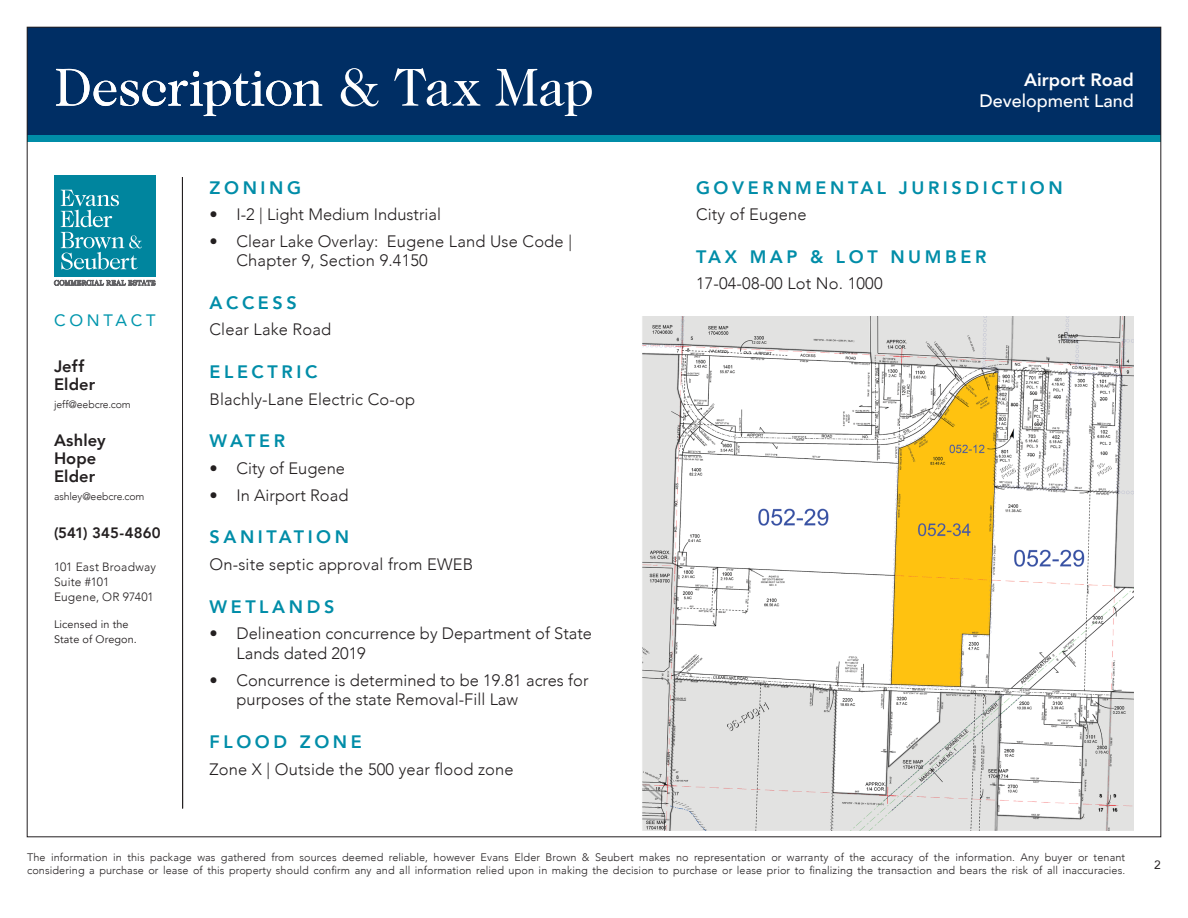
<style>
.page{position:relative;width:1188px;height:918px;background:#fff}
.page>*{position:absolute;margin:0;border:0;box-sizing:border-box;transform-origin:0 0}
.t1{font:54px "Caslon 224 Std";letter-spacing:-.02em;color:#fff}
.Subhead{font:800 18px "Avenir";letter-spacing:.2em;color:#008da8}
.t2{font:500 18px "Avenir";color:#fff}
.t3{font:800 18px "Avenir";color:#fff}
.Text_Regular{font:300 16.5px/19.8px "Avenir";color:#231f20}
.t4{font:800 16.5px/18px "Avenir";letter-spacing:.01em;color:#231f20}
.Subhead-2{font:300 16.5px "Avenir";letter-spacing:.01em;color:#231f20}
.t5{font:16.5px "Avenir";letter-spacing:.23em;color:#0096ad}
.t6{font:800 15px "Avenir";color:#231f20}
.t7{font:300 12px/15px "Avenir";letter-spacing:.015em;color:#231f20}
.t8{font:12px "Avenir";color:#231f20}
.t9{font:300 10.8px/12.8px "Avenir";letter-spacing:.01em;color:#231f20}
.t10{font:10.8px/15px "Avenir";letter-spacing:.01em;color:#231f20}
.t11{font:300 10.5px "Avenir";letter-spacing:-.01em;color:#231f20}
</style>
<div class="page">
<div style="left:27px;top:27px;width:1134px;height:108px;background:#002e64"></div>
<div style="left:27px;top:135px;width:1134px;height:7px;background:#008da8"></div>
<div style="left:54px;top:176px;width:101px;height:101px;background:#00859e"></div>
<svg style="left:61px;top:190px;width:81px;height:80px"></svg>
<svg style="left:54px;top:280px;width:101px;height:6px"></svg>
<hr style="left:182px;top:177px;width:1px;height:631px;background:#231f20">
<img style="left:642px;top:316px;width:492px;height:515px">
<p class="t1" style="left:54px;top:56px;width:541px">Description &amp; Tax Map</p>
<p class="t5" style="left:54px;top:307px;width:103px">CONTACT</p>
<p class="t4" style="left:54px;top:357px;width:43px">Jeff<br>Elder</p>
<p class="t11" style="left:54px;top:398px;width:78px">jeff@eebcre.com</p>
<p class="t4" style="left:54px;top:431px;width:53px">Ashley<br>Hope<br>Elder</p>
<p class="t11" style="left:54px;top:490px;width:92px">ashley@eebcre.com</p>
<p class="t6" style="left:54px;top:522px;width:108px">(541) 345-4860</p>
<p class="t7" style="left:54px;top:560px;width:103px">101 East Broadway<br>Suite #101<br>Eugene, OR 97401</p>
<p class="t10" style="left:54px;top:617px;width:84px">Licensed in the<br>State of Oregon.</p>
<p class="Subhead" style="left:210px;top:173px;width:93px">ZONING</p>
<p class="Text_Regular" style="left:210px;top:204px;width:233px">• I-2 | Light Medium Industrial</p>
<p class="Text_Regular" style="left:237px;top:231px;width:337px;text-indent:-27px">• Clear Lake Overlay: Eugene Land Use Code |<br>Chapter 9, Section 9.4150</p>
<p class="Subhead" style="left:210px;top:289px;width:89px">ACCESS</p>
<p class="Text_Regular" style="left:210px;top:320px;width:123px">Clear Lake Road</p>
<p class="Subhead" style="left:210px;top:358px;width:109px">ELECTRIC</p>
<p class="Text_Regular" style="left:210px;top:389px;width:207px">Blachly-Lane Electric Co-op</p>
<p class="Subhead" style="left:210px;top:427px;width:77px">WATER</p>
<p class="Text_Regular" style="left:210px;top:458px;width:137px">• City of Eugene</p>
<p class="Text_Regular" style="left:210px;top:485px;width:140px">• In Airport Road</p>
<p class="Subhead" style="left:210px;top:523px;width:141px">SANITATION</p>
<p class="Text_Regular" style="left:210px;top:554px;width:265px">On-site septic approval from EWEB</p>
<p class="Subhead" style="left:210px;top:592px;width:126px">WETLANDS</p>
<p class="Text_Regular" style="left:237px;top:624px;width:357px;text-indent:-27px">• Delineation concurrence by Department of State<br>Lands dated 2019</p>
<p class="Text_Regular" style="left:237px;top:670px;width:353px;text-indent:-27px">• Concurrence is determined to be 19.81 acres for purposes of the state Removal-Fill Law</p>
<p class="Subhead" style="left:210px;top:728px;width:154px">FLOOD ZONE</p>
<p class="Text_Regular" style="left:210px;top:759px;width:306px">Zone X | Outside the 500 year flood zone</p>
<p class="t3" style="left:1024px;top:65px;width:111px">Airport Road</p>
<p class="t2" style="left:980px;top:85px;width:156px">Development Land</p>
<p class="Subhead" style="left:696px;top:173px;width:368px">GOVERNMENTAL JURISDICTION</p>
<p class="Subhead-2" style="left:696px;top:204px;width:112px">City of Eugene</p>
<p class="Subhead" style="left:696px;top:242px;width:292px">TAX MAP &amp; LOT NUMBER</p>
<p class="Text_Regular" style="left:696px;top:273px;width:188px">17-04-08-00 Lot No. 1000</p>
<p class="t9" style="left:27px;top:851px;width:1100px">The information in this package was gathered from sources deemed reliable, however Evans Elder Brown &amp; Seubert makes no representation or warranty of the accuracy of the information. Any buyer or tenant considering a purchase or lease of this property should confirm any and all information relied upon in making the decision to purchase or lease prior to finalizing the transaction and bears the risk of all inaccuracies.</p>
<p class="t8" style="left:1154px;top:855px;width:8px">2</p>
</div>
